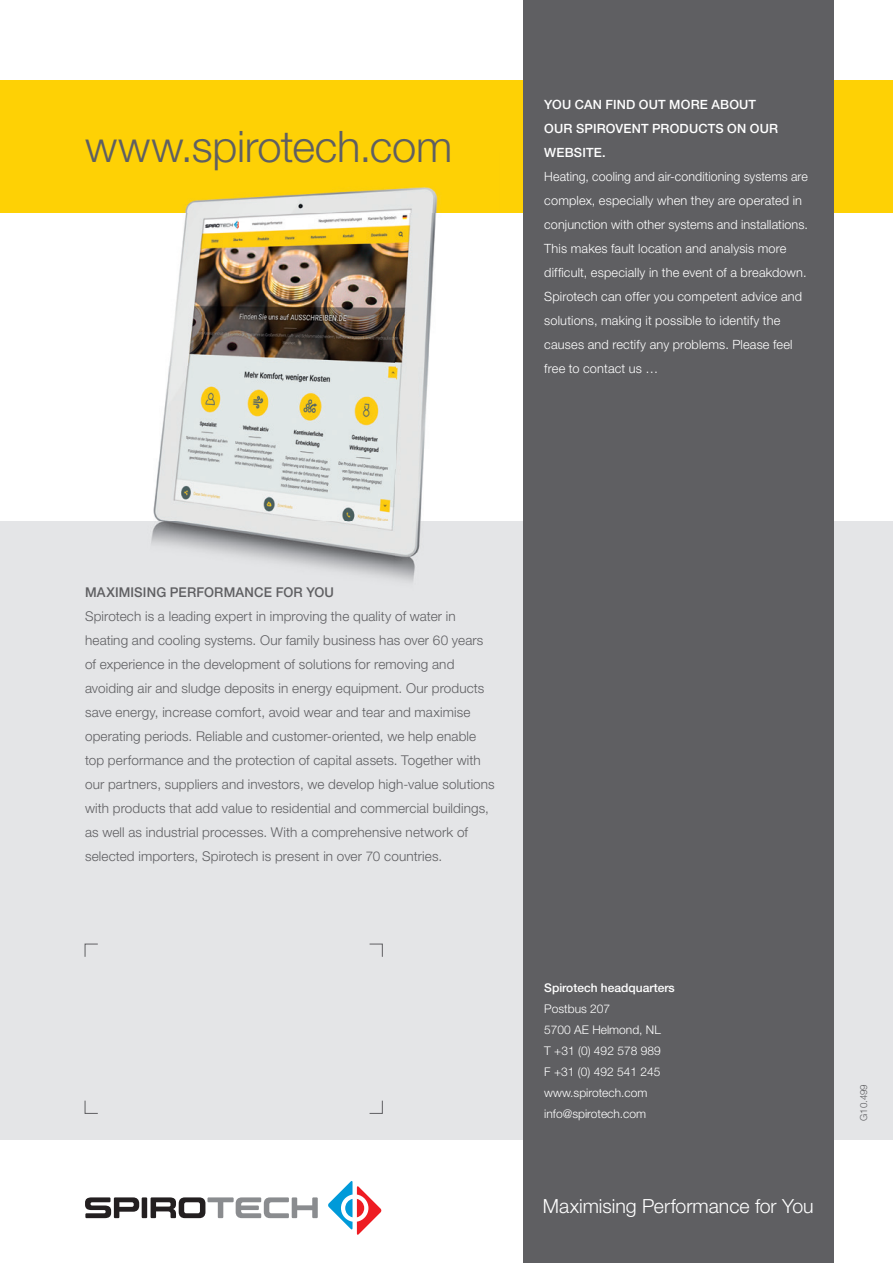
<style>
.page{position:relative;width:893px;height:1263px;background:#fff}
.page>*{position:absolute;margin:0;border:0;box-sizing:border-box;transform-origin:0 0}
.t1{font:300 43.5px "Helvetica Neue LT Std";letter-spacing:-.005em;color:#5f5f62}
.t2{font:300 19.5px "Helvetica Neue LT Std";color:#fff}
.t3{font:300 13.5px/24px "Helvetica Neue LT Std";letter-spacing:.01em;color:#5f5f62}
.t4{font:500 13.5px "Helvetica Neue LT Std";letter-spacing:.01em;color:#5f5f62}
.t5{font:300 12.75px/24px "Helvetica Neue LT Std";letter-spacing:.01em;color:#fff}
.t6{font:500 12.75px/24px "Helvetica Neue LT Std";letter-spacing:.015em;color:#fff}
.t7{font:300 12px/21px "Helvetica Neue LT Std";color:#fff}
.t8{font:500 12px "Helvetica Neue LT Std";color:#fff}
.t9{font:300 9.75px "Helvetica Neue LT Std";color:#5f5f62}
</style>
<div class="page">
<div style="left:0;top:521px;width:893px;height:619px;background:#e4e5e7"></div>
<div style="left:0;top:80px;width:893px;height:133px;background:#fed105"></div>
<div style="left:523px;top:0;width:310px;height:1263px;background:#5f5f62"></div>
<img style="left:151px;top:187px;width:288px;height:395px">
<svg style="left:84px;top:943px;width:14px;height:14px"></svg>
<svg style="left:369px;top:1100px;width:14px;height:14px"></svg>
<svg style="left:369px;top:943px;width:14px;height:14px"></svg>
<svg style="left:84px;top:1100px;width:14px;height:14px"></svg>
<svg style="left:85px;top:1197px;width:54px;height:21px"></svg>
<div style="left:142px;top:1197px;width:5px;height:21px;background:#231f20"></div>
<svg style="left:151px;top:1197px;width:167px;height:21px"></svg>
<svg style="left:328px;top:1181px;width:53px;height:54px"></svg>
<h1 class="t1" style="left:85px;top:120px;width:369px">www.spirotech.com</h1>
<p class="t6" style="left:544px;top:92px;width:235px">YOU CAN FIND OUT MORE ABOUT<br>OUR SPIROVENT PRODUCTS ON OUR<br>WEBSITE.</p>
<p class="t5" style="left:544px;top:164px;width:265px">Heating, cooling and air-conditioning systems are complex, especially when they are operated in conjunction with other systems and installations.<br>This makes fault location and analysis more difficult, especially in the event of a breakdown.<br>Spirotech can offer you competent advice and solutions, making it possible to identify the causes and rectify any problems. Please feel free to contact us …</p>
<p class="t4" style="left:85px;top:584px;width:250px">MAXIMISING PERFORMANCE FOR YOU</p>
<p class="t3" style="left:85px;top:604px;width:411px">Spirotech is a leading expert in improving the quality of water in heating and cooling systems. Our family business has over 60 years of experience in the development of solutions for removing and avoiding air and sludge deposits in energy equipment. Our products save energy, increase comfort, avoid wear and tear and maximise operating periods. Reliable and customer-oriented, we help enable top performance and the protection of capital assets. Together with our partners, suppliers and investors, we develop high-value solutions with products that add value to residential and commercial buildings, as well as industrial processes. With a comprehensive network of selected importers, Spirotech is present in over 70 countries.</p>
<p class="t8" style="left:544px;top:981px;width:132px">Spirotech headquarters</p>
<p class="t7" style="left:544px;top:998px;width:118px">Postbus 207<br>5700 AE Helmond, NL<br>T +31 (0) 492 578 989<br>F +31 (0) 492 541 245 www.spirotech.com info@spirotech.com</p>
<h2 class="t2" style="left:543px;top:1194px;width:272px">Maximising Performance for You</h2>
<p class="t9" style="left:858px;top:1121px;width:39px;rotate:-90deg">G10.499</p>
</div>
